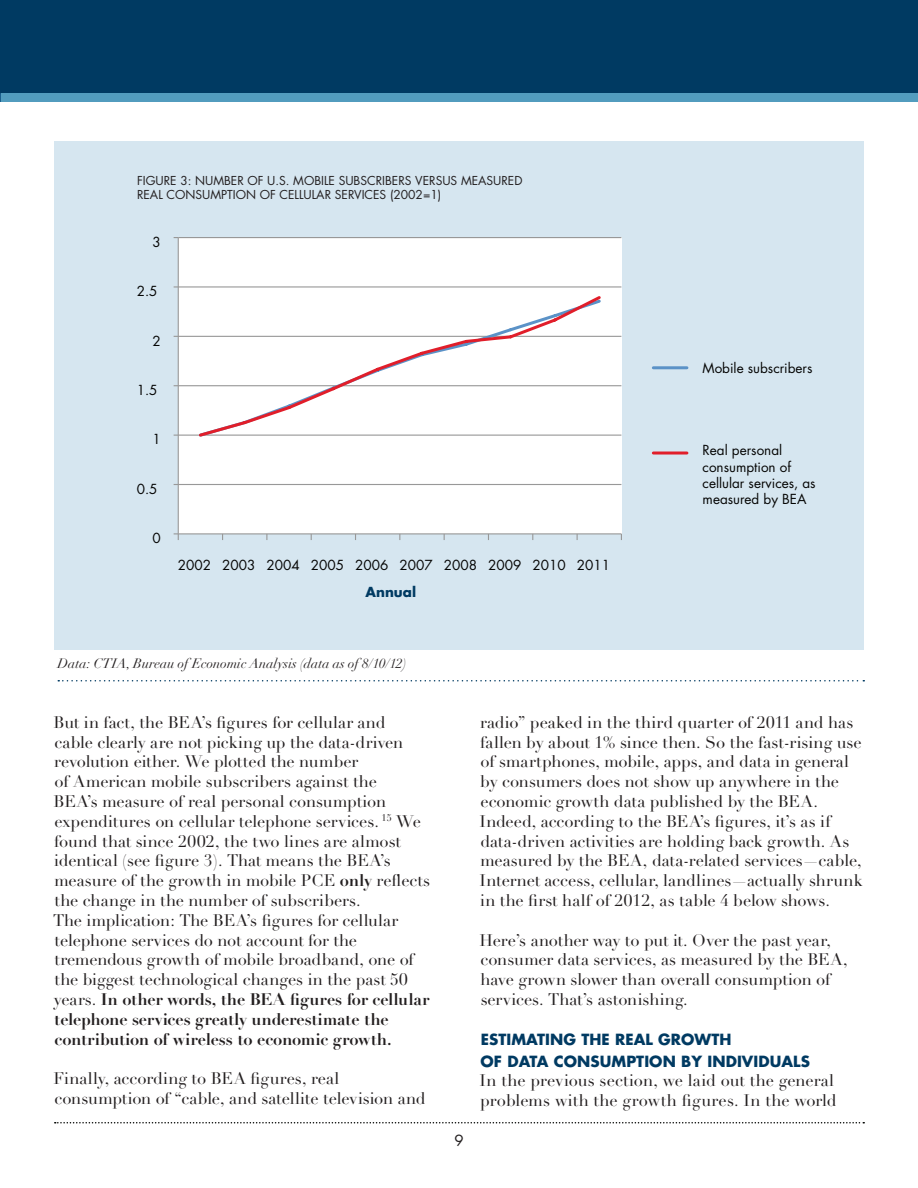
<style>
.page{position:relative;width:918px;height:1188px;background:#fff}
.page>*{position:absolute;margin:0;border:0;box-sizing:border-box;transform-origin:0 0}
.t1{font:16.5px/19.8px "Didot LH";color:#231f20}
.t2{font:700 15px/21.6px "Futura";letter-spacing:.025em;color:#003a62}
.t3{font:15px "Futura";color:#231f20}
.t4{font:13.5px/16.2px "Futura";color:#050504}
.t5{font:italic 13.5px "Didot LH";color:#231f20}
.t6{font:700 13.5px "Futura";color:#003a62}
.t7{font:12px/14.4px "Futura";color:#231f20}
.t8{font:12px "Futura";letter-spacing:.105em;color:#231f20}
.s1{font-weight:700}
</style>
<div class="page">
<svg style="left:55px;top:1122px;width:809px;height:2px"></svg>
<div style="left:0;top:93px;width:918px;height:8px;background:#529cbe"></div>
<hr style="left:0;top:0;width:2px;height:93px;background:#003a62">
<div style="left:2px;top:0;width:916px;height:93px;background:#003a62"></div>
<div style="left:54px;top:141px;width:810px;height:508px;background:#d6e6f0"></div>
<svg style="left:58px;top:680px;width:806px;height:2px"></svg>
<div style="left:178px;top:238px;width:443px;height:296px;background:#fff"></div>
<hr style="left:178px;top:484px;width:443px;height:1px;background:#989898">
<hr style="left:178px;top:435px;width:443px;height:1px;background:#989898">
<hr style="left:178px;top:385px;width:443px;height:1px;background:#989898">
<hr style="left:178px;top:336px;width:443px;height:1px;background:#989898">
<hr style="left:178px;top:286px;width:443px;height:2px;background:#989898">
<hr style="left:178px;top:237px;width:443px;height:1px;background:#989898">
<hr style="left:178px;top:238px;width:1px;height:296px;background:#989898">
<hr style="left:178px;top:533px;width:443px;height:1px;background:#989898">
<svg style="left:174px;top:533px;width:5px;height:7px"></svg>
<svg style="left:197px;top:296px;width:406px;height:141px"></svg>
<hr style="left:653px;top:366px;width:34px;height:3px;background:#5b92c7">
<hr style="left:653px;top:452px;width:34px;height:3px;background:#e11e2a">
<p class="t8" style="left:123px;top:168px;width:408px">FIGU RE 1: AVERAGE R&amp;D PER WORKER INCREASES WITH COMPANY SIZE</p>
<p class="t7" style="left:137px;top:173px;width:387px">FIGURE 3: NUMBER OF U.S. MOBILE SUBSCRIBERS VERSUS MEASURED<br>REAL CONSUMPTION OF CELLULAR SERVICES (2002=1)</p>
<p class="t4" style="left:153px;top:234px;width:10px">3</p>
<p class="t4" style="left:137px;top:283px;width:22px">2.5</p>
<p class="t4" style="left:153px;top:332px;width:10px">2</p>
<p class="t4" style="left:137px;top:382px;width:22px">1.5</p>
<p class="t4" style="left:153px;top:431px;width:10px">1</p>
<p class="t4" style="left:137px;top:481px;width:22px">0.5</p>
<p class="t4" style="left:153px;top:530px;width:10px">0</p>
<p class="t4" style="left:178px;top:557px;width:434px">2002 2003 2004 2005 2006 2007 2008 2009 2010 2011</p>
<p class="t6" style="left:366px;top:582px;width:52px">ANNUAL</p>
<p class="t5" style="left:57px;top:655px;width:351px">Data: CTIA, Bureau of Economic Analysis (data as of 8/10/12)</p>
<p class="t4" style="left:703px;top:360px;width:111px">MOBILE SUBSCRIBERS</p>
<p class="t4" style="left:703px;top:442px;width:115px">REAL PERSONAL<br>CONSUMPTION OF<br>CELLULAR SERVICES, AS<br>MEASURED BY BEA</p>
<p class="t1" style="left:53px;top:713px;width:379px">But in fact, the BEA’s figures for cellular and<br>cable clearly are not picking up the data-driven revolution either. We plotted the number<br>of American mobile subscribers against the<br>BEA’s measure of real personal consumption expenditures on cellular telephone services. <sup>15</sup> We found that since 2002, the two lines are almost identical (see figure 3). That means the BEA’s measure of the growth in mobile PCE <span class="s1">only</span> reflects the change in the number of subscribers.<br>The implication: The BEA’s figures for cellular telephone services do not account for the tremendous growth of mobile broadband, one of the biggest technological changes in the past 50 years. <span class="s1">In other words, the BEA figures for cellular telephone services greatly underestimate the contribution of wireless to economic growth.</span></p>
<p class="t1" style="left:54px;top:1069px;width:373px">Finally, according to BEA figures, real consumption of “cable, and satellite television and</p>
<p class="t3" style="left:454px;top:1130px;width:11px">9</p>
<p class="t1" style="left:480px;top:713px;width:385px">radio” peaked in the third quarter of 2011 and has fallen by about 1% since then. So the fast-rising use of smartphones, mobile, apps, and data in general by consumers does not show up anywhere in the economic growth data published by the BEA.<br>Indeed, according to the BEA’s figures, it’s as if data-driven activities are holding back growth. As measured by the BEA, data-related services—cable, Internet access, cellular, landlines—actually shrunk in the first half of 2012, as table 4 below shows.</p>
<p class="t1" style="left:480px;top:930px;width:370px">Here’s another way to put it. Over the past year, consumer data services, as measured by the BEA, have grown slower than overall consumption of services. That’s astonishing.</p>
<p class="t2" style="left:481px;top:1028px;width:331px">ESTIMATING THE REAL GROWTH<br>OF DATA CONSUMPTION BY INDIVIDUALS</p>
<p class="t1" style="left:480px;top:1071px;width:359px">In the previous section, we laid out the general problems with the growth figures. In the world</p>
</div>
